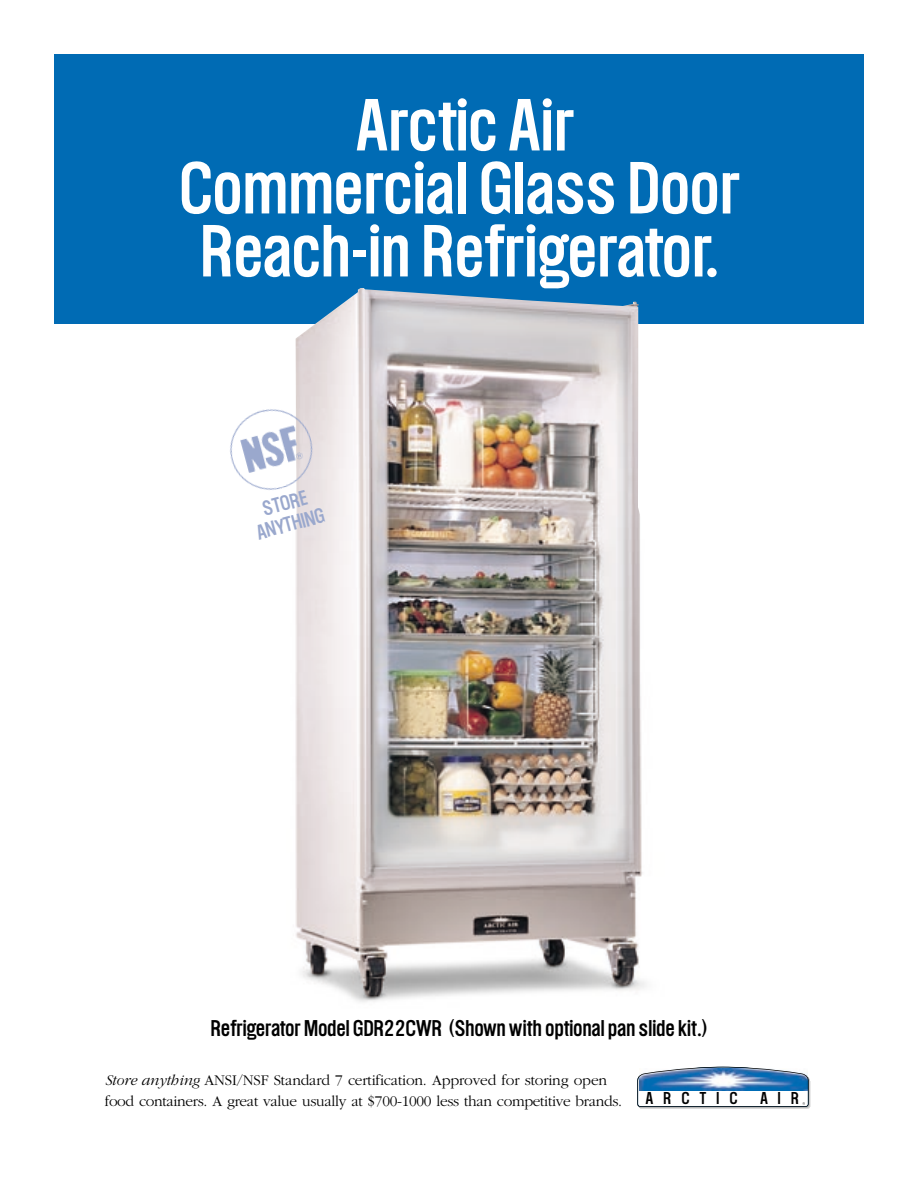
<style>
.page{position:relative;width:918px;height:1188px;background:#fff}
.page>*{position:absolute;margin:0;border:0;box-sizing:border-box;transform-origin:0 0}
.t1{font:63px/63px "OPTI National Gothic";color:#fff;text-align:center}
.t2{font:19.5px "OPTI National Gothic";color:#000}
.t3{font:18px/21.6px "OPTI National Gothic";color:#9aa8cd;text-align:center}
.t4{font:300 15.3px/21px "Garamond";letter-spacing:-.02em;color:#000}
.t5{font:14.7px "OPTI National Gothic";letter-spacing:.675em;color:#000}
.s1{font-style:italic}
</style>
<div class="page">
<div style="left:54px;top:54px;width:810px;height:270px;background:#006bb4"></div>
<svg style="left:637px;top:1067px;width:173px;height:42px"></svg>
<img style="left:295px;top:289px;width:351px;height:713px">
<img style="left:229px;top:406px;width:88px;height:88px;border-radius:50%">
<h1 class="t1" style="left:179px;top:97px;width:562px">Arctic Air<br>Commercial Glass Door<br>Reach-in Refrigerator.</h1>
<p class="t3" style="left:249px;top:502px;width:71px;rotate:-15deg">STORE<br>ANYTHING</p>
<p class="t2" style="left:211px;top:1019px;width:498px">Refrigerator Model GDR22CWR (Shown with optional pan slide kit.)</p>
<p class="t4" style="left:105px;top:1070px;width:519px"><span class="s1">Store anything</span> ANSI/NSF Standard 7 certification. Approved for storing open food containers. A great value usually at $700-1000 less than competitive brands.</p>
<p class="t5" style="left:646px;top:1092px;width:93px">ARCTIC</p>
<p class="t5" style="left:760px;top:1092px;width:40px">AIR</p>
</div>
